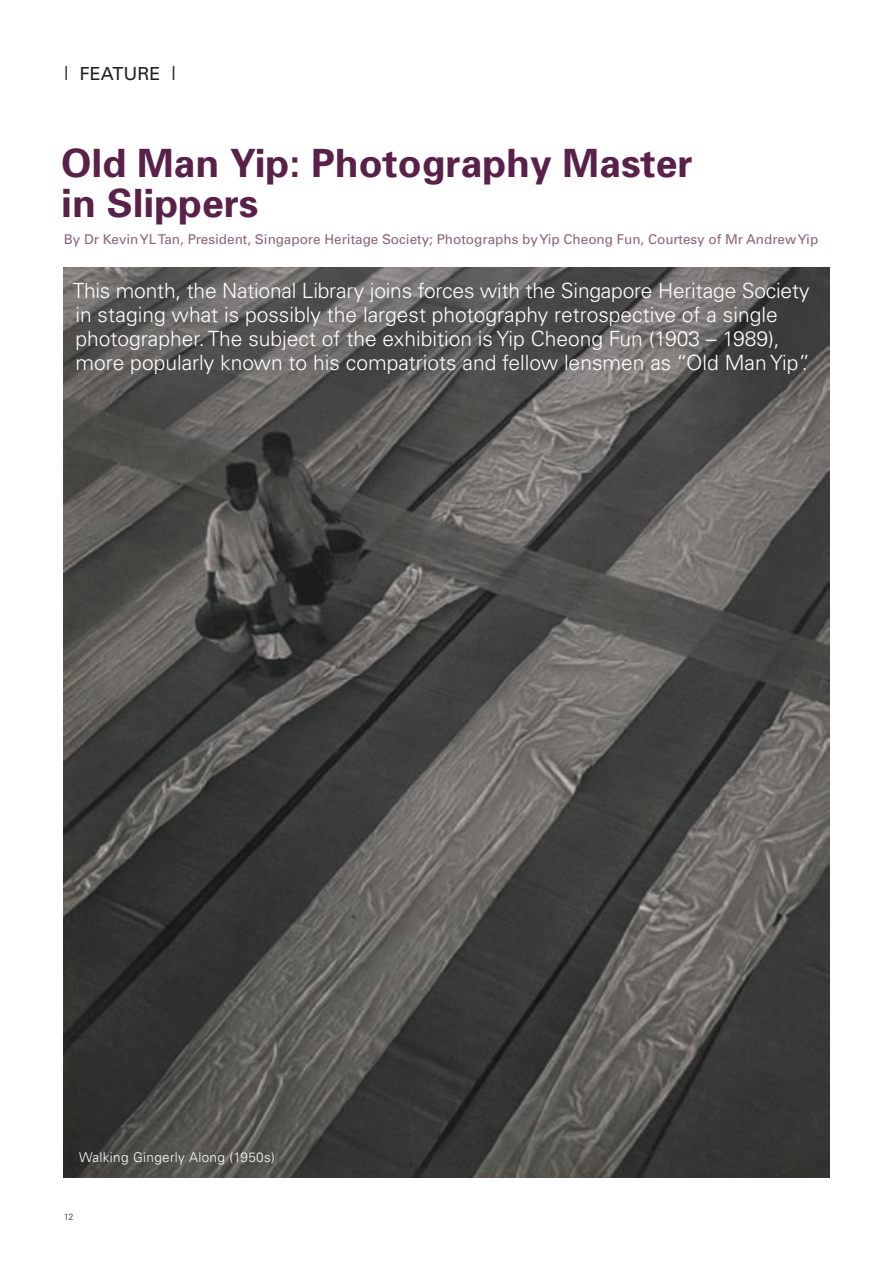
<style>
.page{position:relative;width:895px;height:1263px;background:#fff}
.page>*{position:absolute;margin:0;border:0;box-sizing:border-box;transform-origin:0 0}
.t1{font:700 39px/40.5px "Univers";color:#592049}
.t2{font:300 21px/24px "Univers";color:#fff}
.t3{font:18px "Univers";color:#231f20}
.t4{font:13.5px "Univers";color:#8b6679}
.t5{font:300 13.5px "Univers";letter-spacing:.025em;color:#fff}
.t6{font:300 9px "Univers";color:#231f20}
.s1{font-size:19.5px}
</style>
<div class="page">
<img style="left:64px;top:268px;width:765px;height:910px">
<p class="t3" style="left:64px;top:62px;width:114px"><span class="s1">|</span> FEATURE <span class="s1">|</span></p>
<h1 class="t1" style="left:61px;top:141px;width:633px">Old Man Yip: Photography Master in Slippers</h1>
<p class="t4" style="left:64px;top:230px;width:756px">By Dr Kevin YL Tan, President, Singapore Heritage Society; Photographs by Yip Cheong Fun, Courtesy of Mr Andrew Yip</p>
<p class="t2" style="left:73px;top:278px;width:739px">This month, the National Library joins forces with the Singapore Heritage Society in staging what is possibly the largest photography retrospective of a single photographer. The subject of the exhibition is Yip Cheong Fun (1903 – 1989), more popularly known to his compatriots and fellow lensmen as “Old Man Yip”.</p>
<p class="t5" style="left:79px;top:1149px;width:197px">Walking Gingerly Along (1950s)</p>
<p class="t6" style="left:64px;top:1212px;width:11px">12</p>
</div>
